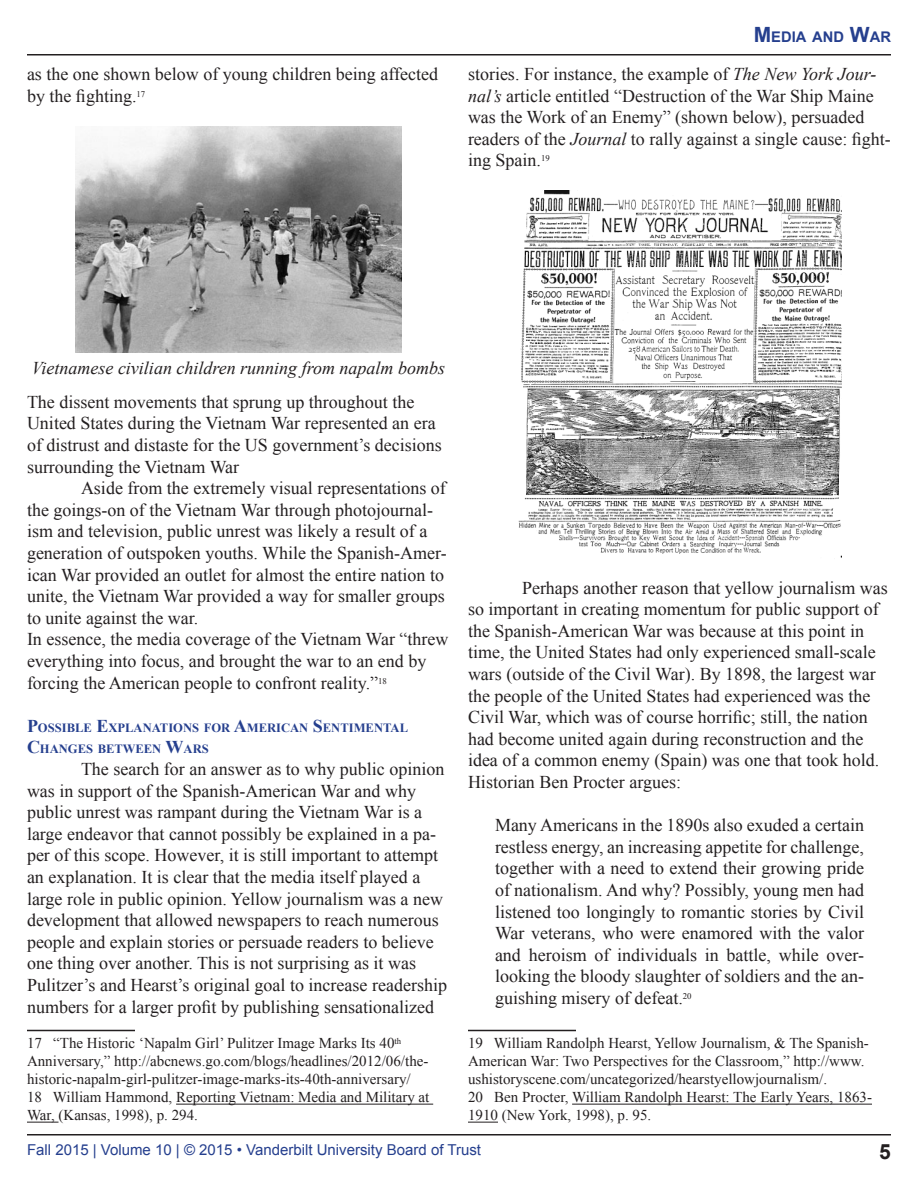
<style>
.page{position:relative;width:918px;height:1188px;background:#fff}
.page>*{position:absolute;margin:0;border:0;box-sizing:border-box;transform-origin:0 0}
.t1{font:700 21px "Arial";color:#231f20}
.t2{font:18px/21.6px "Times New Roman";color:#231f20}
.t3{font:italic 18px "Times New Roman";color:#231f20}
.footnote_text{font:15px/18px "Times New Roman";color:#231f20}
.t4{font:15px "Arial";color:#253f8e}
.t5{font:700 14.7px "Arial";color:#253f8e}
.t6{font:700 12.6px/21.6px "Times New Roman";color:#253f8e}
.s1{font-size:21px}
.s2{font-style:italic}
.s3{font-size:18px}
</style>
<div class="page">
<hr style="left:27px;top:54px;width:864px;height:2px;background:#231f20">
<hr style="left:27px;top:1134px;width:864px;height:2px;background:#231f20">
<img style="left:75px;top:127px;width:327px;height:225px">
<hr style="left:27px;top:1030px;width:108px;height:1px;background:#231f20">
<hr style="left:176px;top:1104px;width:257px;height:1px;background:#231f20">
<hr style="left:27px;top:1122px;width:32px;height:1px;background:#231f20">
<img style="left:518px;top:190px;width:324px;height:368px">
<hr style="left:468px;top:1030px;width:108px;height:1px;background:#231f20">
<hr style="left:572px;top:1104px;width:300px;height:1px;background:#231f20">
<hr style="left:468px;top:1122px;width:30px;height:1px;background:#231f20">
<p class="t2" style="left:27px;top:63px;width:413px">as the one shown below of young children being affected by the fighting.<sup>17</sup></p>
<p class="t5" style="left:754px;top:27px;width:139px"><span class="s1">M</span>EDIA AND <span class="s1">W</span>AR</p>
<p class="t2" style="left:468px;top:63px;width:424px">stories. For instance, the example of <span class="s2">The New York Jour&shy;nal’s</span> article entitled “Destruction of the War Ship Maine was the Work of an Enemy” (shown below), persuaded readers of the <span class="s2">Journal</span> to rally against a single cause: fight&shy;ing Spain.<sup>19</sup></p>
<p class="t3" style="left:32px;top:356px;width:415px">Vietnamese civilian children running from napalm bombs</p>
<p class="t2" style="left:27px;top:391px;width:416px">The dissent movements that sprung up throughout the United States during the Vietnam War represented an era of distrust and distaste for the US government’s decisions surrounding the Vietnam War</p>
<p class="t2" style="left:27px;top:477px;width:421px;text-indent:54px">Aside from the extremely visual representations of the goings-on of the Vietnam War through photojournal&shy;ism and television, public unrest was likely a result of a generation of outspoken youths. While the Spanish-Amer&shy;ican War provided an outlet for almost the entire nation to unite, the Vietnam War provided a way for smaller groups to unite against the war.</p>
<p class="t2" style="left:27px;top:628px;width:423px">In essence, the media coverage of the Vietnam War “threw everything into focus, and brought the war to an end by forcing the American people to confront reality.”<sup>18</sup></p>
<p class="t6" style="left:27px;top:716px;width:383px"><span class="s3">P</span>OSSIBLE <span class="s3">E</span>XPLANATIONS FOR <span class="s3">A</span>MERICAN <span class="s3">S</span>ENTIMENTAL<br><span class="s3">C</span>HANGES BETWEEN <span class="s3">W</span>ARS</p>
<p class="t2" style="left:27px;top:758px;width:419px;text-indent:54px">The search for an answer as to why public opinion was in support of the Spanish-American War and why public unrest was rampant during the Vietnam War is a large endeavor that cannot possibly be explained in a pa&shy;per of this scope. However, it is still important to attempt an explanation. It is clear that the media itself played a large role in public opinion. Yellow journalism was a new development that allowed newspapers to reach numerous people and explain stories or persuade readers to believe one thing over another. This is not surprising as it was</p>
<p class="t2" style="left:27px;top:974px;width:422px">Pulitzer’s and Hearst’s original goal to increase readership numbers for a larger profit by publishing sensationalized</p>
<p class="footnote_text" style="left:27px;top:1034px;width:403px">17 “The Historic ‘Napalm Girl’ Pulitzer Image Marks Its 40<sup>th<br></sup>Anniversary,” http://abcnews.go.com/blogs/headlines/2012/06/the&shy;historic-napalm-girl-pulitzer-image-marks-its-40th-anniversary/</p>
<p class="footnote_text" style="left:27px;top:1088px;width:404px">18 William Hammond, Reporting Vietnam: Media and Military at<br>War, (Kansas, 1998), p. 294.</p>
<p class="t2" style="left:468px;top:576px;width:421px;text-indent:54px">Perhaps another reason that yellow journalism was so important in creating momentum for public support of the Spanish-American War was because at this point in time, the United States had only experienced small-scale wars (outside of the Civil War). By 1898, the largest war the people of the United States had experienced was the Civil War, which was of course horrific; still, the nation had become united again during reconstruction and the idea of a common enemy (Spain) was one that took hold.<br>Historian Ben Procter argues:</p>
<p class="t2" style="left:495px;top:814px;width:371px;text-align:justify">Many Americans in the 1890s also exuded a certain restless energy, an increasing appetite for challenge, together with a need to extend their growing pride of nationalism. And why? Possibly, young men had listened too longingly to romantic stories by Civil War veterans, who were enamored with the valor and heroism of individuals in battle, while over&shy;looking the bloody slaughter of soldiers and the an&shy;guishing misery of defeat.<sup>20</sup></p>
<p class="footnote_text" style="left:468px;top:1034px;width:402px">19 William Randolph Hearst, Yellow Journalism, &amp; The Spanish-<br>American War: Two Perspectives for the Classroom,” http://www. ushistoryscene.com/uncategorized/hearstyellowjournalism/.</p>
<p class="footnote_text" style="left:468px;top:1088px;width:406px">20 Ben Procter, William Randolph Hearst: The Early Years, 1863-<br>1910 (New York, 1998), p. 95.</p>
<p class="t4" style="left:27px;top:1140px;width:456px">Fall 2015 | Volume 10 | © 2015 • Vanderbilt University Board of Trust</p>
<p class="t1" style="left:879px;top:1137px;width:13px">5</p>
</div>
